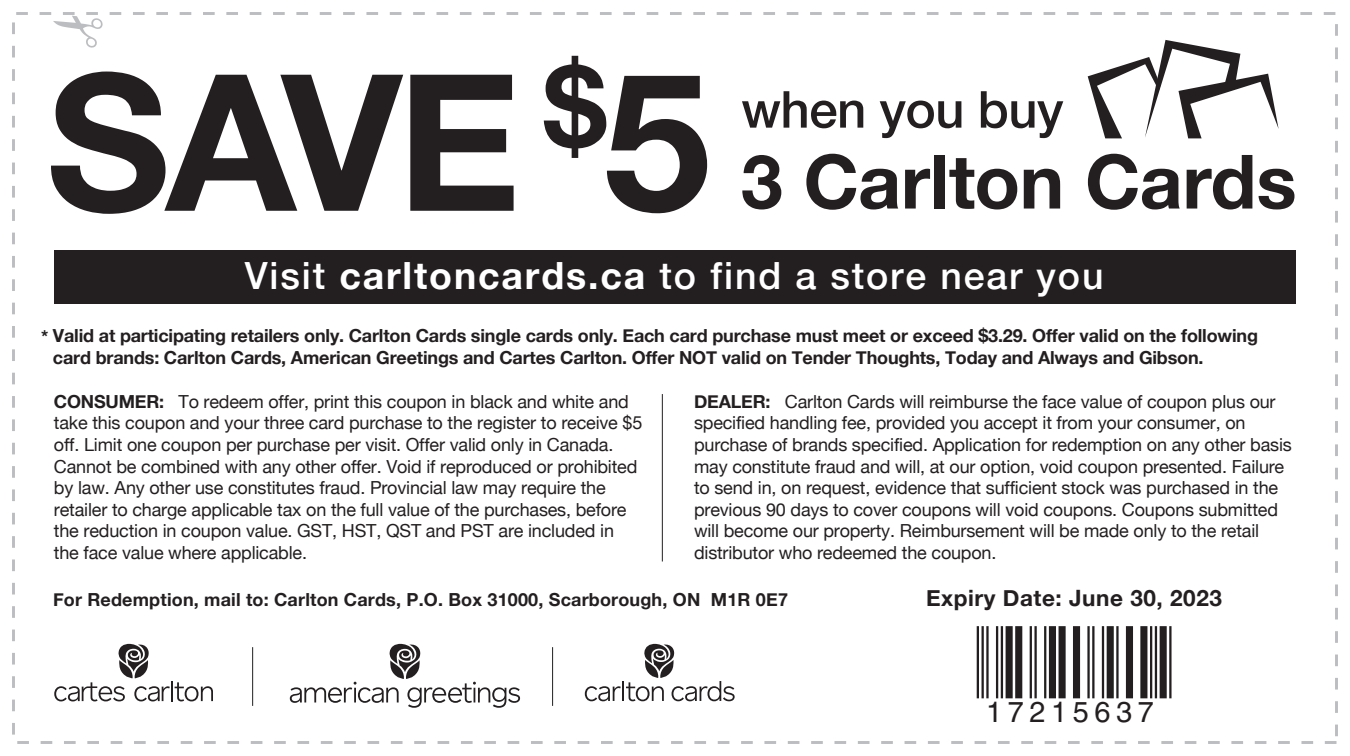
<style>
.page{position:relative;width:1350px;height:756px;background:#fff}
.page>*{position:absolute;margin:0;border:0;box-sizing:border-box;transform-origin:0 0}
.t1{font:700 190.5px "Helvetica Neue";color:#231f20}
.t2{font:700 112.35px "Helvetica Neue";color:#231f20}
.t3{font:700 75px "Helvetica Neue";letter-spacing:-.005em;color:#231f20}
.t4{font:500 51px "Helvetica Neue";letter-spacing:-.01em;color:#231f20}
.t5{font:500 37.5px "Helvetica Neue";letter-spacing:.05em;color:#fff}
.t6{font:28.95px "Helvetica";letter-spacing:.195em;color:#231f20}
.t7{font:700 22.5px "Helvetica Neue";letter-spacing:.025em;color:#231f20}
.t8{font:18px/21.6px "Helvetica Neue";letter-spacing:-.01em;color:#231f20}
.t9{font:700 18px "Helvetica Neue";letter-spacing:-.01em;color:#231f20}
.t10{font:700 18px "Helvetica Neue";letter-spacing:.01em;color:#231f20}
.s1{font-size:192.75px}
.s2{font-weight:700}
.s3{font-size:17.85px}
</style>
<div class="page">
<div style="left:54px;top:250px;width:1242px;height:54px;background:#231f20"></div>
<hr style="left:977px;top:626px;width:2px;height:72px;background:#231f20">
<hr style="left:982px;top:626px;width:2px;height:72px;background:#231f20">
<hr style="left:986px;top:626px;width:3px;height:72px;background:#231f20">
<hr style="left:996px;top:626px;width:2px;height:72px;background:#231f20">
<hr style="left:1001px;top:626px;width:2px;height:72px;background:#231f20">
<div style="left:1006px;top:626px;width:7px;height:72px;background:#231f20"></div>
<div style="left:1015px;top:626px;width:7px;height:72px;background:#231f20"></div>
<hr style="left:1030px;top:626px;width:2px;height:72px;background:#231f20">
<hr style="left:1034px;top:626px;width:3px;height:72px;background:#231f20">
<hr style="left:1044px;top:626px;width:2px;height:72px;background:#231f20">
<div style="left:1049px;top:626px;width:7px;height:72px;background:#231f20"></div>
<div style="left:1059px;top:626px;width:7px;height:72px;background:#231f20"></div>
<div style="left:1073px;top:626px;width:7px;height:72px;background:#231f20"></div>
<hr style="left:1087px;top:626px;width:3px;height:72px;background:#231f20">
<hr style="left:1092px;top:626px;width:3px;height:72px;background:#231f20">
<hr style="left:1102px;top:626px;width:2px;height:72px;background:#231f20">
<div style="left:1107px;top:626px;width:7px;height:72px;background:#231f20"></div>
<hr style="left:1116px;top:626px;width:3px;height:72px;background:#231f20">
<div style="left:1126px;top:626px;width:7px;height:72px;background:#231f20"></div>
<div style="left:1140px;top:626px;width:7px;height:72px;background:#231f20"></div>
<hr style="left:1150px;top:626px;width:2px;height:72px;background:#231f20">
<hr style="left:1155px;top:626px;width:2px;height:72px;background:#231f20">
<div style="left:1160px;top:626px;width:7px;height:72px;background:#231f20"></div>
<hr style="left:1169px;top:626px;width:3px;height:72px;background:#231f20">
<svg style="left:585px;top:644px;width:150px;height:57px"></svg>
<hr style="left:252px;top:647px;width:1px;height:59px;background:#231f20">
<hr style="left:552px;top:647px;width:1px;height:59px;background:#231f20">
<svg style="left:54px;top:644px;width:159px;height:57px"></svg>
<svg style="left:290px;top:644px;width:230px;height:64px"></svg>
<svg style="left:1088px;top:40px;width:191px;height:98px"></svg>
<hr style="left:662px;top:394px;width:1px;height:167px;background:#231f20">
<svg style="left:49px;top:12px;width:49px;height:3px"></svg>
<h1 class="t1" style="left:46px;top:-7px;width:476px">SAVE</h1>
<h2 class="t2" style="left:544px;top:18px;width:168px">$<span class="s1">5</span></h2>
<h3 class="t4" style="left:741px;top:68px;width:324px">when you buy</h3>
<h3 class="t3" style="left:741px;top:123px;width:557px">3 Carlton Cards</h3>
<h3 class="t5" style="left:245px;top:245px;width:860px">Visit <span class="s2">carltoncards.ca</span> to find a store near you</h3>
<p class="t9" style="left:41px;top:322px;width:1218px"><span class="s3">*</span> Valid at participating retailers only. Carlton Cards single cards only. Each card purchase must meet or exceed $3.29. Offer valid on the following</p>
<p class="t9" style="left:53px;top:343px;width:1152px">card brands: Carlton Cards, American Greetings and Cartes Carlton. Offer NOT valid on Tender Thoughts, Today and Always and Gibson.</p>
<p class="t8" style="left:54px;top:392px;width:590px"><span class="s2">CONSUMER:</span> To redeem offer, print this coupon in black and white and take this coupon and your three card purchase to the register to receive $5 off. Limit one coupon per purchase per visit. Offer valid only in Canada.<br>Cannot be combined with any other offer. Void if reproduced or prohibited by law. Any other use constitutes fraud. Provincial law may require the retailer to charge applicable tax on the full value of the purchases, before the reduction in coupon value. GST, HST, QST and PST are included in the face value where applicable.</p>
<p class="t8" style="left:694px;top:392px;width:599px"><span class="s2">DEALER:</span> Carlton Cards will reimburse the face value of coupon plus our specified handling fee, provided you accept it from your consumer, on purchase of brands specified. Application for redemption on any other basis may constitute fraud and will, at our option, void coupon presented. Failure to send in, on request, evidence that sufficient stock was purchased in the previous 90 days to cover coupons will void coupons. Coupons submitted will become our property. Reimbursement will be made only to the retail distributor who redeemed the coupon.</p>
<p class="t10" style="left:53px;top:586px;width:736px">For Redemption, mail to: Carlton Cards, P.O. Box 31000, Scarborough, ON M1R 0E7</p>
<p class="t7" style="left:926px;top:581px;width:297px">Expiry Date: June 30, 2023</p>
<h3 class="t6" style="left:986px;top:695px;width:169px">17215637</h3>
</div>
